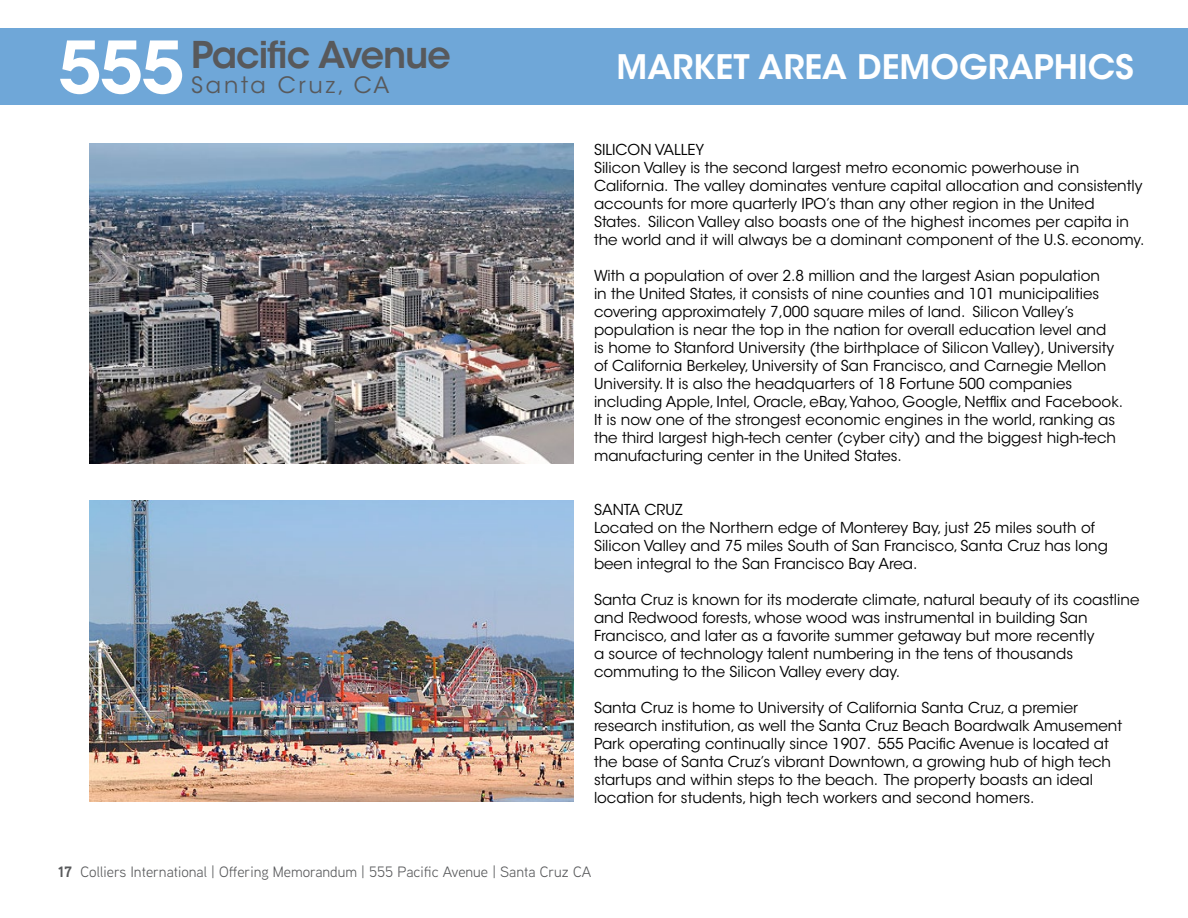
<style>
.page{position:relative;width:1188px;height:918px;background:#fff}
.page>*{position:absolute;margin:0;border:0;box-sizing:border-box;transform-origin:0 0}
.t1{font:600 71.25px "ITC Avant Garde Std";color:#fff}
.t2{font:600 36.6px "ITC Avant Garde Std";letter-spacing:-.025em;color:#58595b}
.t3{font:600 33.6px "ITC Avant Garde Std";color:#fff}
.t4{font:22.5px "ITC Avant Garde Std";letter-spacing:.125em;color:#58595b}
.t5{font:15px/18px "ITC Avant Garde Std";color:#000}
.t6{font:15px "Aaux Next";color:#58595b}
.s1{font-weight:700}
</style>
<div class="page">
<img style="left:90px;top:144px;width:483px;height:319px">
<img style="left:90px;top:500px;width:483px;height:301px">
<div style="left:0;top:28px;width:1188px;height:77px;background:#6fa7d8"></div>
<h1 class="t1" style="left:58px;top:22px;width:127px">555</h1>
<h2 class="t2" style="left:191px;top:31px;width:261px">Pacific Avenue</h2>
<h3 class="t4" style="left:191px;top:71px;width:200px">Santa Cruz, CA</h3>
<h3 class="t3" style="left:617px;top:46px;width:519px">MARKET AREA DEMOGRAPHICS</h3>
<p class="t5" style="left:594px;top:141px;width:552px">SILICON VALLEY<br>Silicon Valley is the second largest metro economic powerhouse in California. The valley dominates venture capital allocation and consistently accounts for more quarterly IPO’s than any other region in the United States. Silicon Valley also boasts one of the highest incomes per capita in the world and it will always be a dominant component of the U.S. economy.</p>
<p class="t5" style="left:594px;top:267px;width:531px">With a population of over 2.8 million and the largest Asian population<br>in the United States, it consists of nine counties and 101 municipalities covering approximately 7,000 square miles of land. Silicon Valley’s population is near the top in the nation for overall education level and<br>is home to Stanford University (the birthplace of Silicon Valley), University of California Berkeley, University of San Francisco, and Carnegie Mellon University. It is also the headquarters of 18 Fortune 500 companies including Apple, Intel, Oracle, eBay, Yahoo, Google, Netflix and Facebook.<br>It is now one of the strongest economic engines in the world, ranking as the third largest high-tech center (cyber city) and the biggest high-tech manufacturing center in the United States.</p>
<p class="t5" style="left:594px;top:501px;width:516px">SANTA CRUZ<br>Located on the Northern edge of Monterey Bay, just 25 miles south of Silicon Valley and 75 miles South of San Francisco, Santa Cruz has long been integral to the San Francisco Bay Area.</p>
<p class="t5" style="left:594px;top:591px;width:547px">Santa Cruz is known for its moderate climate, natural beauty of its coastline and Redwood forests, whose wood was instrumental in building San Francisco, and later as a favorite summer getaway but more recently<br>a source of technology talent numbering in the tens of thousands commuting to the Silicon Valley every day.</p>
<p class="t5" style="left:594px;top:699px;width:530px">Santa Cruz is home to University of California Santa Cruz, a premier research institution, as well the Santa Cruz Beach Boardwalk Amusement Park operating continually since 1907. 555 Pacific Avenue is located at the base of Santa Cruz’s vibrant Downtown, a growing hub of high tech startups and within steps to the beach. The property boasts an ideal location for students, high tech workers and second homers.</p>
<p class="t6" style="left:58px;top:861px;width:534px"><span class="s1">17</span> Colliers International | Offering Memorandum | 555 Pacific Avenue | Santa Cruz CA</p>
</div>
